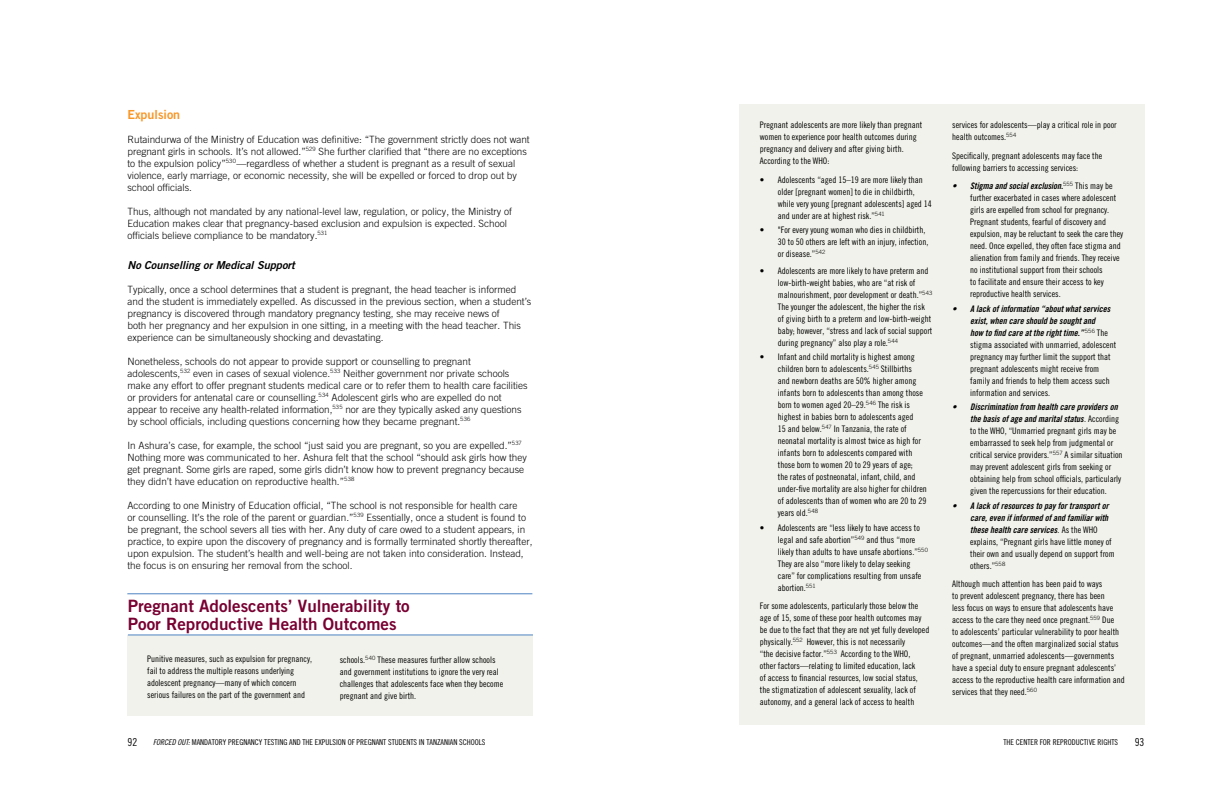
<style>
.page{position:relative;width:1224px;height:792px;background:#fff}
.page>*{position:absolute;margin:0;border:0;box-sizing:border-box;transform-origin:0 0}
.t1{font:17px/18px "Trade Gothic Bold Two";color:#780032}
.t2{font:12.5px "Trade Gothic Bold Two";color:#f89728}
.t3{font:italic 11px "Trade Gothic Bold Two";color:#000}
.t4{font:11px "Trade Gothic Cond Eighteen";color:#000}
.t5{font:300 10px/12px "Trade Gothic";color:#000}
.t6{font:9px/12px "Trade Gothic Cond Eighteen";color:#000}
.t7{font:9px/12px "Trade Gothic Bold Cond Twenty Obl";color:#000}
.t8{font:8px "Trade Gothic Cond Eighteen";color:#000}
.s1{font-family:"Trade Gothic Cond Eighteen"}
.s2{font-family:"Trade Gothic";font-weight:300;font-style:italic}
.s3{font-family:"Trade Gothic Cond Eighteen Obl"}
</style>
<div class="page">
<div style="left:740px;top:104px;width:405px;height:620px;background:#f1f2eb"></div>
<div style="left:127px;top:635px;width:406px;height:81px;background:#f1f2eb"></div>
<hr style="left:127px;top:593px;width:405px;height:1px;background:#4e84c4">
<hr style="left:128px;top:634px;width:405px;height:1px;background:#4e84c4">
<h2 class="t2" style="left:127px;top:106px;width:54px">Expulsion</h2>
<p class="t5" style="left:127px;top:133px;width:404px">Rutaindurwa of the Ministry of Education was definitive: “The government strictly does not want pregnant girls in schools. It’s not allowed.”<sup>529</sup> She further clarified that “there are no exceptions to the expulsion policy”<sup>530</sup>—regardless of whether a student is pregnant as a result of sexual violence, early marriage, or economic necessity, she will be expelled or forced to drop out by school officials.</p>
<p class="t5" style="left:127px;top:205px;width:386px">Thus, although not mandated by any national-level law, regulation, or policy, the Ministry of<br>Education makes clear that pregnancy-based exclusion and expulsion is expected. School officials believe compliance to be mandatory.<sup>531</sup></p>
<p class="t3" style="left:127px;top:258px;width:169px">No Counselling or Medical Support</p>
<p class="t5" style="left:127px;top:283px;width:405px">Typically, once a school determines that a student is pregnant, the head teacher is informed and the student is immediately expelled. As discussed in the previous section, when a student’s pregnancy is discovered through mandatory pregnancy testing, she may receive news of<br>both her pregnancy and her expulsion in one sitting, in a meeting with the head teacher. This experience can be simultaneously shocking and devastating.</p>
<p class="t5" style="left:127px;top:355px;width:402px">Nonetheless, schools do not appear to provide support or counselling to pregnant adolescents,<sup>532</sup> even in cases of sexual violence.<sup>533</sup> Neither government nor private schools make any effort to offer pregnant students medical care or to refer them to health care facilities or providers for antenatal care or counselling.<sup>534</sup> Adolescent girls who are expelled do not appear to receive any health-related information,<sup>535</sup> nor are they typically asked any questions by school officials, including questions concerning how they became pregnant.<sup>536</sup></p>
<p class="t5" style="left:127px;top:439px;width:401px">In Ashura’s case, for example, the school “just said you are pregnant, so you are expelled.”<sup>537<br></sup>Nothing more was communicated to her. Ashura felt that the school “should ask girls how they get pregnant. Some girls are raped, some girls didn’t know how to prevent pregnancy because they didn’t have education on reproductive health.”<sup>538</sup></p>
<p class="t5" style="left:127px;top:499px;width:407px">According to one Ministry of Education official, “The school is not responsible for health care<br>or counselling. It’s the role of the parent or guardian.”<sup>539</sup> Essentially, once a student is found to be pregnant, the school severs all ties with her. Any duty of care owed to a student appears, in practice, to expire upon the discovery of pregnancy and is formally terminated shortly thereafter, upon expulsion. The student’s health and well-being are not taken into consideration. Instead, the focus is on ensuring her removal from the school.</p>
<h1 class="t1" style="left:128px;top:597px;width:283px">Pregnant Adolescents’ Vulnerability to<br>Poor Reproductive Health Outcomes</h1>
<p class="t6" style="left:147px;top:653px;width:166px">Punitive measures, such as expulsion for pregnancy, fail to address the multiple reasons underlying adolescent pregnancy—many of which concern serious failures on the part of the government and</p>
<p class="t6" style="left:340px;top:654px;width:165px">schools.<sup>540</sup> These measures further allow schools and government institutions to ignore the very real challenges that adolescents face when they become pregnant and give birth.</p>
<p class="t6" style="left:760px;top:119px;width:164px">Pregnant adolescents are more likely than pregnant women to experience poor health outcomes during pregnancy and delivery and after giving birth.<br>According to the WHO:</p>
<p class="t6" style="left:778px;top:174px;width:155px;text-indent:-18px">• Adolescents “aged 15–19 are more likely than older [pregnant women] to die in childbirth, while very young [pregnant adolescents] aged 14 and under are at highest risk.”<sup>541</sup></p>
<p class="t6" style="left:778px;top:224px;width:152px;text-indent:-18px">• "For every young woman who dies in childbirth,<br>30 to 50 others are left with an injury, infection, or disease.”<sup>542</sup></p>
<p class="t6" style="left:778px;top:265px;width:156px;text-indent:-18px">• Adolescents are more likely to have preterm and low-birth-weight babies, who are “at risk of malnourishment, poor development or death.”<sup>543<br></sup>The younger the adolescent, the higher the risk of giving birth to a preterm and low-birth-weight baby; however, “stress and lack of social support during pregnancy” also play a role.<sup>544</sup></p>
<p class="t6" style="left:778px;top:351px;width:150px;text-indent:-18px">• Infant and child mortality is highest among children born to adolescents.<sup>545</sup> Stillbirths<br>and newborn deaths are 50% higher among infants born to adolescents than among those born to women aged 20–29.<sup>546</sup> The risk is highest in babies born to adolescents aged<br>15 and below.<sup>547</sup> In Tanzania, the rate of neonatal mortality is almost twice as high for infants born to adolescents compared with those born to women 20 to 29 years of age;<br>the rates of postneonatal, infant, child, and under-five mortality are also higher for children of adolescents than of women who are 20 to 29 years old.<sup>548</sup></p>
<p class="t6" style="left:778px;top:522px;width:152px;text-indent:-18px">• Adolescents are “less likely to have access to legal and safe abortion”<sup>549</sup> and thus “more likely than adults to have unsafe abortions.”<sup>550<br></sup>They are also “more likely to delay seeking care” for complications resulting from unsafe abortion.<sup>551</sup></p>
<p class="t6" style="left:760px;top:600px;width:171px">For some adolescents, particularly those below the age of 15, some of these poor health outcomes may be due to the fact that they are not yet fully developed physically.<sup>552</sup> However, this is not necessarily<br>“the decisive factor.”<sup>553</sup> According to the WHO,<br>other factors—relating to limited education, lack<br>of access to financial resources, low social status, the stigmatization of adolescent sexuality, lack of autonomy, and a general lack of access to health</p>
<p class="t6" style="left:952px;top:119px;width:166px">services for adolescents—play a critical role in poor health outcomes.<sup>554</sup></p>
<p class="t6" style="left:952px;top:150px;width:151px">Specifically, pregnant adolescents may face the following barriers to accessing services:</p>
<p class="t7" style="left:952px;top:180px;width:162px">• Stigma and social exclusion.<sup>555</sup> <span class="s1">This may be</span></p>
<p class="t6" style="left:970px;top:192px;width:154px">further exacerbated in cases where adolescent girls are expelled from school for pregnancy.<br>Pregnant students, fearful of discovery and expulsion, may be reluctant to seek the care they need. Once expelled, they often face stigma and alienation from family and friends. They receive no institutional support from their schools<br>to facilitate and ensure their access to key reproductive health services.</p>
<p class="t7" style="left:970px;top:303px;width:141px;text-indent:-18px">• A lack of information “about what services exist, when care should be sought and how to find care at the right time.” <sup>556</sup> <span class="s1">The</span></p>
<p class="t6" style="left:970px;top:339px;width:147px">stigma associated with unmarried, adolescent pregnancy may further limit the support that pregnant adolescents might receive from family and friends to help them access such information and services.</p>
<p class="t7" style="left:952px;top:401px;width:168px;text-align:right">• Discrimination from health care providers on the basis of age and marital status<span class="s2">.</span> <span class="s1">According</span></p>
<p class="t6" style="left:970px;top:425px;width:154px">to the WHO, “Unmarried pregnant girls may be embarrassed to seek help from judgmental or critical service providers.”<sup>557</sup> A similar situation may prevent adolescent girls from seeking or obtaining help from school officials, particularly given the repercussions for their education.</p>
<p class="t7" style="left:970px;top:500px;width:140px;text-align:justify;text-indent:-18px">• A lack of resources to pay for transport or care, even if informed of and familiar with these health care services<span class="s2">.</span> <span class="s1">As the WHO</span></p>
<p class="t6" style="left:970px;top:536px;width:146px">explains, “Pregnant girls have little money of their own and usually depend on support from others.”<sup>558</sup></p>
<p class="t6" style="left:952px;top:578px;width:174px">Although much attention has been paid to ways<br>to prevent adolescent pregnancy, there has been<br>less focus on ways to ensure that adolescents have access to the care they need once pregnant.<sup>559</sup> Due<br>to adolescents’ particular vulnerability to poor health outcomes—and the often marginalized social status of pregnant, unmarried adolescents—governments have a special duty to ensure pregnant adolescents’ access to the reproductive health care information and services that they need.<sup>560</sup></p>
<p class="t4" style="left:128px;top:735px;width:11px">92</p>
<p class="t8" style="left:153px;top:738px;width:334px"><span class="s3">FORCED OUT:</span> Mandatory Pregnancy Testing and the Expulsion of Pregnant Students in Tanzanian Schools</p>
<p class="t8" style="left:1003px;top:738px;width:18px">THE CENTER</p>
<p class="t8" style="left:1040px;top:738px;width:29px">FOR REPRODUCTI</p>
<p class="t8" style="left:1089px;top:738px;width:14px">VE RIGHTS</p>
<p class="t4" style="left:1135px;top:735px;width:11px">93</p>
</div>
